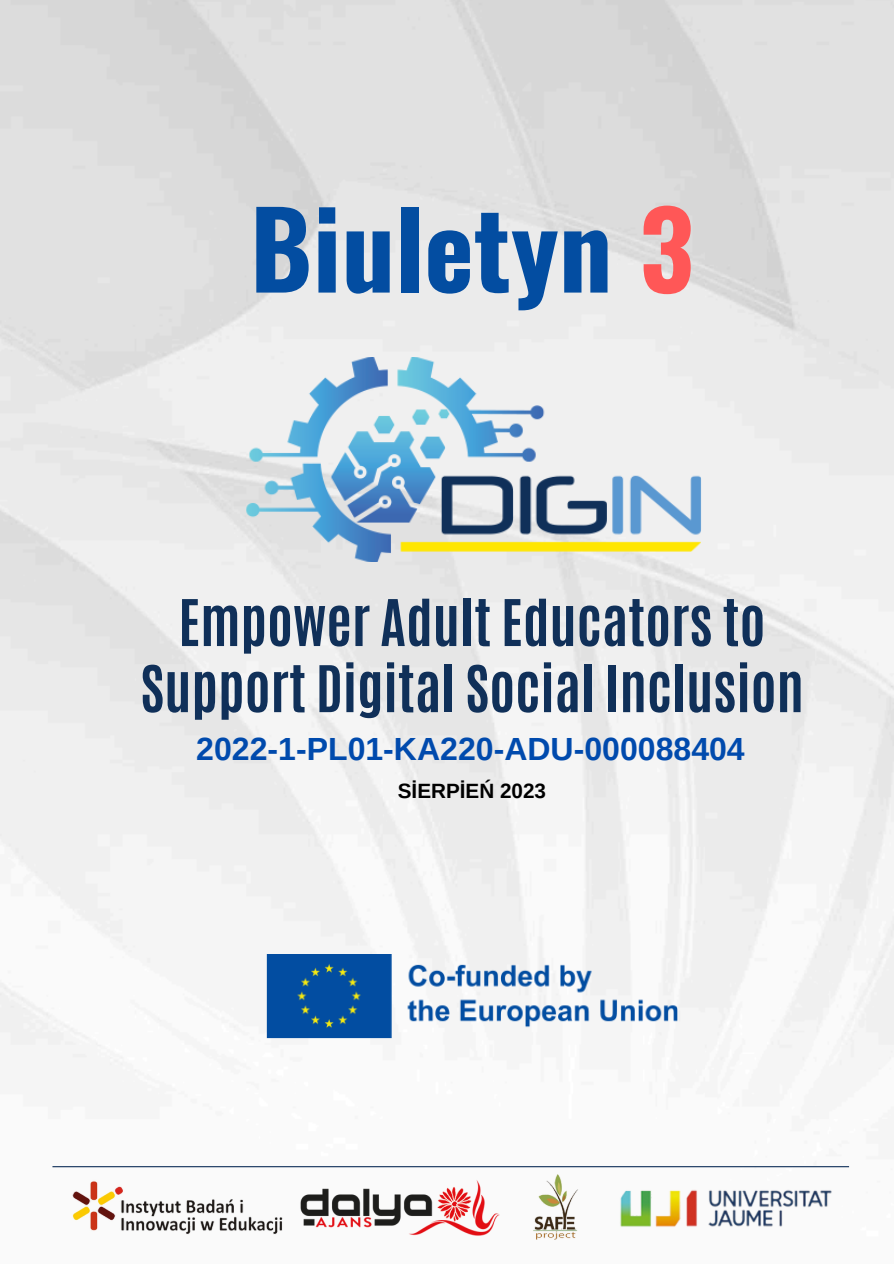
<style>
.page{position:relative;width:894px;height:1264px;background:#fff}
.page>*{position:absolute;margin:0;border:0;box-sizing:border-box;transform-origin:0 0}
.t1{font:700 105.75px "Oswald";color:#034da1}
.t2{font:700 54.6px/66.2px "Antonio";color:#103059;text-align:center}
.t3{font:700 31.95px "Arimo";color:#004aad}
.t4{font:700 20.7px "Arimo";color:#000}
.s1{color:#ff5757}
</style>
<div class="page">
<img style="left:0;top:0;width:893px;height:1168px">
<img style="left:243px;top:357px;width:458px;height:204px">
<img style="left:266px;top:954px;width:411px;height:84px">
<img style="left:72px;top:1174px;width:760px;height:66px">
<hr style="left:52px;top:1166px;width:796px;height:1px;background:#103059">
<p class="t1" style="left:250px;top:166px;width:445px">Biuletyn <span class="s1">3</span></p>
<p class="t2" style="left:140px;top:590px;width:665px">Empower Adult Educators to<br>Support Digital Social Inclusion</p>
<h1 class="t3" style="left:196px;top:731px;width:550px">2022-1-PL01-KA220-ADU-000088404</h1>
<p class="t4" style="left:398px;top:778px;width:150px">SİERPİEŃ 2023</p>
</div>
